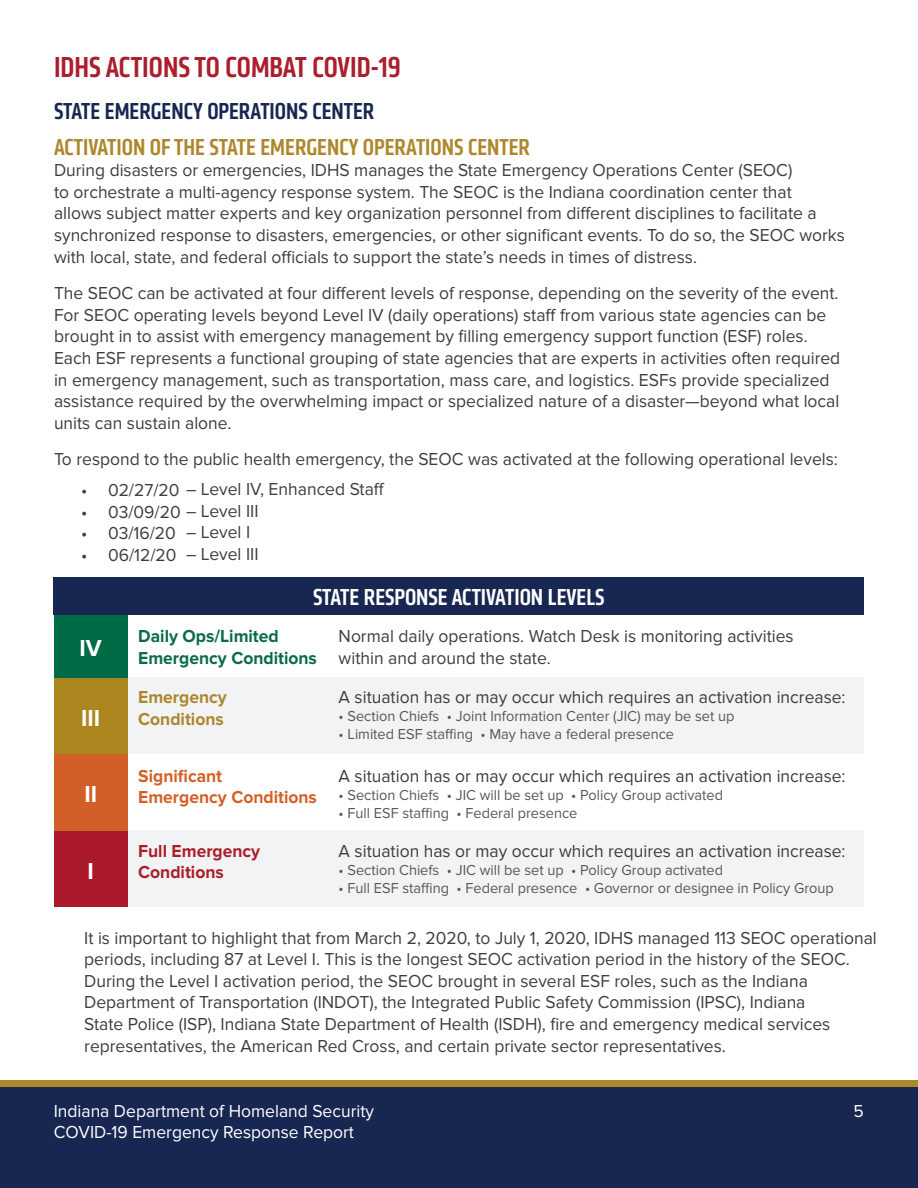
<style>
.page{position:relative;width:918px;height:1188px;background:#fff}
.page>*{position:absolute;margin:0;border:0;box-sizing:border-box;transform-origin:0 0}
.t1{font:500 condensed 30px "Klavika";color:#aa1e2d}
.t2{font:500 condensed 24px "Klavika";color:#ae872d}
.t3{font:500 condensed 24px "Klavika";color:#172752}
.t4{font:500 condensed 24px "Klavika";color:#fff}
.t5{font:700 24px "Proxima Nova";color:#fff}
.t6{font:18px/21.6px "Proxima Nova";color:#3e3e3f}
.t7{font:18px "Proxima Nova";color:#fff}
.t8{font:700 18px "Proxima Nova";color:#0b6b45}
.t9{font:700 18px "Proxima Nova";color:#d46027}
.t10{font:700 18px/21.6px "Proxima Nova";color:#ab1e2a}
.t11{font:700 18px "Proxima Nova";color:#ad862d}
.t12{font:15px "Proxima Nova";color:#57585a}
</style>
<div class="page">
<div style="left:127px;top:678px;width:737px;height:76px;background:#f2f3f4"></div>
<div style="left:127px;top:830px;width:737px;height:76px;background:#f2f3f4"></div>
<div style="left:0;top:1080px;width:918px;height:100px;background:#ae872d"></div>
<div style="left:0;top:1088px;width:918px;height:100px;background:#172752"></div>
<div style="left:54px;top:577px;width:810px;height:38px;background:#172752"></div>
<div style="left:54px;top:678px;width:73px;height:76px;background:#ad851f"></div>
<div style="left:54px;top:615px;width:73px;height:63px;background:#006b45"></div>
<div style="left:54px;top:830px;width:73px;height:76px;background:#ab172b"></div>
<div style="left:54px;top:754px;width:73px;height:76px;background:#d25f27"></div>
<p class="t1" style="left:54px;top:48px;width:348px">IDHS ACTIONS TO COMBAT COVID-19</p>
<p class="t3" style="left:54px;top:95px;width:322px">STATE EMERGENCY OPERATIONS CENTER</p>
<p class="t2" style="left:54px;top:131px;width:478px">ACTIVATION OF THE STATE EMERGENCY OPERATIONS CENTER</p>
<p class="t6" style="left:54px;top:160px;width:793px">During disasters or emergencies, IDHS manages the State Emergency Operations Center (SEOC)<br>to orchestrate a multi-agency response system. The SEOC is the Indiana coordination center that<br>allows subject matter experts and key organization personnel from different disciplines to facilitate a synchronized response to disasters, emergencies, or other significant events. To do so, the SEOC works with local, state, and federal officials to support the state’s needs in times of distress.</p>
<p class="t6" style="left:54px;top:283px;width:788px">The SEOC can be activated at four different levels of response, depending on the severity of the event.<br>For SEOC operating levels beyond Level IV (daily operations) staff from various state agencies can be brought in to assist with emergency management by filling emergency support function (ESF) roles.<br>Each ESF represents a functional grouping of state agencies that are experts in activities often required in emergency management, such as transportation, mass care, and logistics. ESFs provide specialized assistance required by the overwhelming impact or specialized nature of a disaster—beyond what local units can sustain alone.</p>
<p class="t6" style="left:54px;top:449px;width:785px">To respond to the public health emergency, the SEOC was activated at the following operational levels:</p>
<p class="t6" style="left:81px;top:479px;width:305px">• 02/27/20 – Level IV, Enhanced Staff</p>
<p class="t6" style="left:81px;top:501px;width:179px">• 03/09/20 – Level III</p>
<p class="t6" style="left:81px;top:523px;width:96px">• 03/16/20</p>
<p class="t6" style="left:81px;top:544px;width:97px">• 06/12/20</p>
<p class="t6" style="left:186px;top:522px;width:66px">– Level I</p>
<p class="t6" style="left:186px;top:544px;width:74px">– Level III</p>
<p class="t5" style="left:80px;top:634px;width:24px">IV</p>
<p class="t5" style="left:81px;top:704px;width:21px">III</p>
<p class="t5" style="left:84px;top:780px;width:14px">II</p>
<p class="t5" style="left:88px;top:857px;width:8px">I</p>
<p class="t4" style="left:313px;top:581px;width:293px">STATE RESPONSE ACTIVATION LEVELS</p>
<p class="t8" style="left:138px;top:626px;width:142px">Daily Ops/Limited</p>
<p class="t8" style="left:138px;top:647px;width:180px">Emergency Conditions</p>
<p class="t11" style="left:138px;top:687px;width:90px">Emergency</p>
<p class="t11" style="left:138px;top:708px;width:87px">Conditions</p>
<p class="t9" style="left:138px;top:765px;width:85px">Significant</p>
<p class="t9" style="left:138px;top:787px;width:180px">Emergency Conditions</p>
<p class="t10" style="left:138px;top:840px;width:124px">Full Emergency<br>Conditions</p>
<p class="t6" style="left:339px;top:626px;width:457px">Normal daily operations. Watch Desk is monitoring activities within and around the state.</p>
<p class="t6" style="left:339px;top:687px;width:509px">A situation has or may occur which requires an activation increase:</p>
<p class="t12" style="left:339px;top:708px;width:397px">• Section Chiefs • Joint Information Center (JIC) may be set up</p>
<p class="t12" style="left:339px;top:726px;width:337px">• Limited ESF staffing • May have a federal presence</p>
<p class="t6" style="left:339px;top:765px;width:509px">A situation has or may occur which requires an activation increase:</p>
<p class="t12" style="left:339px;top:786px;width:386px">• Section Chiefs • JIC will be set up • Policy Group activated</p>
<p class="t12" style="left:339px;top:804px;width:240px">• Full ESF staffing • Federal presence</p>
<p class="t6" style="left:339px;top:840px;width:509px">A situation has or may occur which requires an activation increase:</p>
<p class="t12" style="left:339px;top:861px;width:386px">• Section Chiefs • JIC will be set up • Policy Group activated</p>
<p class="t12" style="left:339px;top:879px;width:497px">• Full ESF staffing • Federal presence • Governor or designee in Policy Group</p>
<p class="t6" style="left:84px;top:927px;width:794px">It is important to highlight that from March 2, 2020, to July 1, 2020, IDHS managed 113 SEOC operational periods, including 87 at Level I. This is the longest SEOC activation period in the history of the SEOC.<br>During the Level I activation period, the SEOC brought in several ESF roles, such as the Indiana Department of Transportation (INDOT), the Integrated Public Safety Commission (IPSC), Indiana<br>State Police (ISP), Indiana State Department of Health (ISDH), fire and emergency medical services representatives, the American Red Cross, and certain private sector representatives.</p>
<p class="t7" style="left:54px;top:1100px;width:322px">Indiana Department of Homeland Security</p>
<p class="t7" style="left:853px;top:1100px;width:12px">5</p>
<p class="t7" style="left:54px;top:1122px;width:302px">COVID-19 Emergency Response Report</p>
</div>
